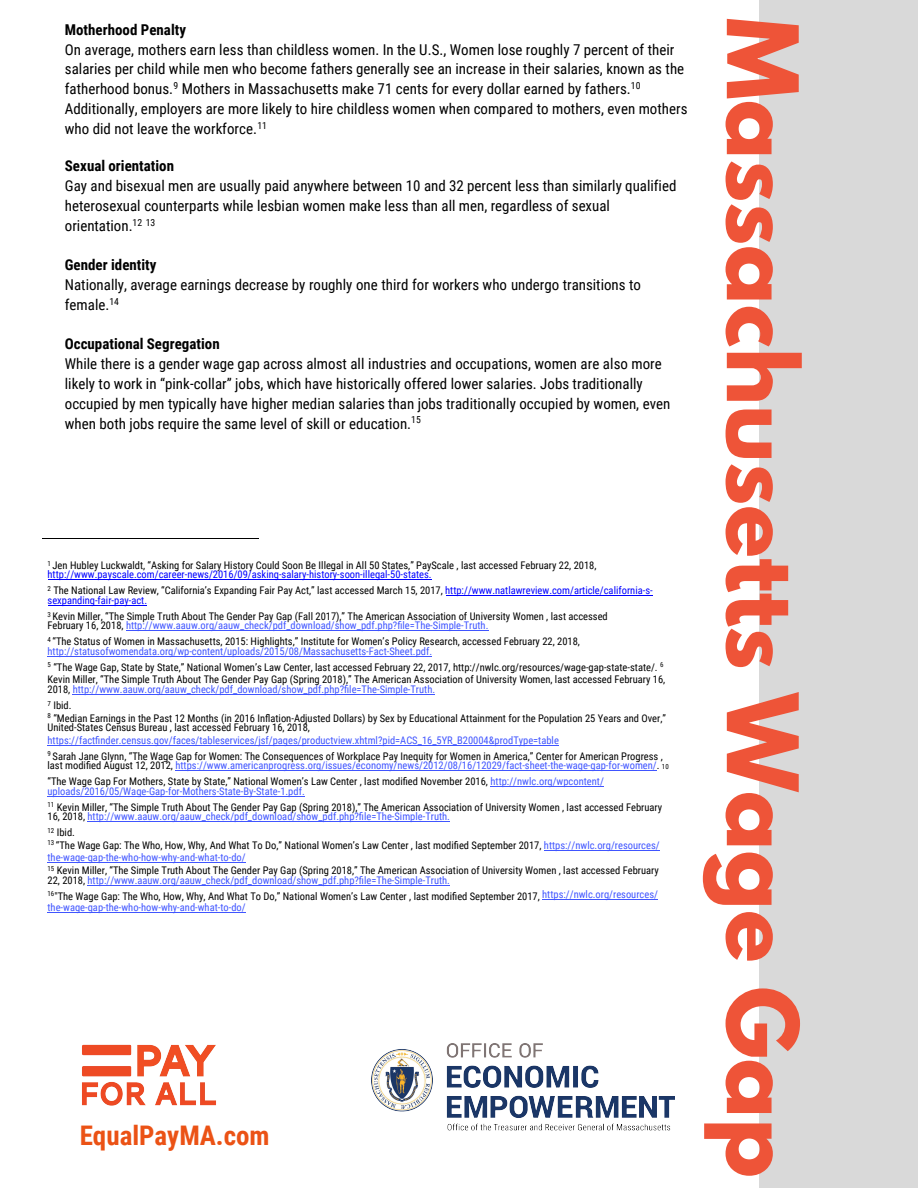
<style>
.page{position:relative;width:918px;height:1188px;background:#d9d9d9}
.page>*{position:absolute;margin:0;border:0;box-sizing:border-box;transform-origin:0 0}
.t1{font:700 87.15px "League Spartan";color:#ee5438}
.t2{font:700 27px "Roboto Condensed";color:#eb5215}
.t3{font:15px/19.8px "Roboto Condensed";color:#000}
.t4{font:700 15px "Roboto Condensed";color:#000}
.t5{font:10.5px/9.4px "Roboto Condensed";color:#000}
.t6{font:10.5px/15.9px "Roboto Condensed";color:#4055ff}
.s1{color:#00f}
.s2{color:#4055ff}
.s3{color:#000}
.s4{font-size:6.9px;color:#000}
</style>
<div class="page">
<div style="left:0;top:0;width:758px;height:1188px;background:#fff"></div>
<hr style="left:42px;top:538px;width:216px;height:1px;background:#000">
<img style="left:82px;top:1044px;width:134px;height:62px">
<img style="left:371px;top:1044px;width:304px;height:87px">
<hr style="left:48px;top:912px;width:198px;height:1px;background:#4055ff">
<hr style="left:542px;top:899px;width:116px;height:1px;background:#4055ff">
<hr style="left:88px;top:885px;width:362px;height:1px;background:#4055ff">
<hr style="left:48px;top:863px;width:198px;height:1px;background:#4055ff">
<hr style="left:544px;top:850px;width:116px;height:1px;background:#4055ff">
<hr style="left:88px;top:821px;width:362px;height:1px;background:#4055ff">
<hr style="left:48px;top:796px;width:257px;height:1px;background:#4055ff">
<hr style="left:491px;top:786px;width:113px;height:1px;background:#4055ff">
<hr style="left:175px;top:770px;width:482px;height:1px;background:#4055ff">
<hr style="left:48px;top:745px;width:511px;height:1px;background:#4055ff">
<hr style="left:73px;top:694px;width:362px;height:1px;background:#4055ff">
<hr style="left:48px;top:656px;width:384px;height:1px;background:#4055ff">
<hr style="left:126px;top:631px;width:362px;height:1px;background:#4055ff">
<hr style="left:48px;top:605px;width:99px;height:1px;background:#00f">
<hr style="left:446px;top:595px;width:206px;height:1px;background:#00f">
<hr style="left:48px;top:579px;width:383px;height:1px;background:#00f">
<h3 class="t4" style="left:65px;top:19px;width:123px">Motherhood Penalty</h3>
<p class="t3" style="left:65px;top:39px;width:624px">On average, mothers earn less than childless women. In the U.S., Women lose roughly 7 percent of their salaries per child while men who become fathers generally see an increase in their salaries, known as the fatherhood bonus.<sup>9</sup> Mothers in Massachusetts make 71 cents for every dollar earned by fathers.<sup>10<br></sup>Additionally, employers are more likely to hire childless women when compared to mothers, even mothers who did not leave the workforce.<sup>11</sup></p>
<h3 class="t4" style="left:65px;top:156px;width:111px">Sexual orientation</h3>
<h3 class="t3" style="left:65px;top:176px;width:613px">Gay and bisexual men are usually paid anywhere between 10 and 32 percent less than similarly qualified heterosexual counterparts while lesbian women make less than all men, regardless of sexual orientation.<sup>12</sup> <sup>13</sup></h3>
<h3 class="t4" style="left:65px;top:255px;width:93px">Gender identity</h3>
<h3 class="t3" style="left:65px;top:275px;width:578px">Nationally, average earnings decrease by roughly one third for workers who undergo transitions to female.<sup>14</sup></h3>
<h3 class="t4" style="left:65px;top:334px;width:156px">Occupational Segregation</h3>
<p class="t3" style="left:65px;top:354px;width:607px">While there is a gender wage gap across almost all industries and occupations, women are also more likely to work in “pink-collar” jobs, which have historically offered lower salaries. Jobs traditionally occupied by men typically have higher median salaries than jobs traditionally occupied by women, even when both jobs require the same level of skill or education.<sup>15</sup></p>
<p class="t5" style="left:48px;top:560px;width:550px"><sup>1</sup> Jen Hubley Luckwaldt, “Asking for Salary History Could Soon Be Illegal in All 50 States,” PayScale , last accessed February 22, 2018, <span class="s1">http://www.payscale.com/career-news/2016/09/asking-salary-history-soon-illegal-50-states.</span></p>
<p class="t5" style="left:48px;top:586px;width:607px"><sup>2</sup> The National Law Review, “California’s Expanding Fair Pay Act,” last accessed March 15, 2017, <span class="s1">http://www.natlawreview.com/article/california-s&shy;sexpanding-fair-pay-act.</span></p>
<p class="t5" style="left:48px;top:611px;width:562px"><sup>3</sup> Kevin Miller, “The Simple Truth About The Gender Pay Gap (Fall 2017),” The American Association of University Women , last accessed<br>February 16, 2018, <span class="s2">http://www.aauw.org/aauw_check/pdf_download/show_pdf.php?file=The-Simple-Truth.</span></p>
<p class="t5" style="left:48px;top:636px;width:534px"><sup>4</sup> “The Status of Women in Massachusetts, 2015: Highlights,” Institute for Women’s Policy Research, accessed February 22, 2018, <span class="s2">http://statusofwomendata.org/wp-content/uploads/2015/08/Massachusetts-Fact-Sheet.pdf.</span></p>
<p class="t5" style="left:48px;top:660px;width:619px;line-height:12.8px"><sup>5</sup> “The Wage Gap, State by State,” National Women’s Law Center, last accessed February 22, 2017, http://nwlc.org/resources/wage-gap-state-state/. <sup>6<br></sup>Kevin Miller, “The Simple Truth About The Gender Pay Gap (Spring 2018),” The American Association of University Women, last accessed February 16,</p>
<p class="t6" style="left:48px;top:681px;width:389px"><span class="s3">2018,</span> http://www.aauw.org/aauw_check/pdf_download/show_pdf.php?file=The-Simple-Truth.<br><sup>7</sup> <span class="s3">Ibid.</span></p>
<p class="t5" style="left:48px;top:713px;width:620px"><sup>8</sup> “Median Earnings in the Past 12 Months (in 2016 Inflation-Adjusted Dollars) by Sex by Educational Attainment for the Population 25 Years and Over,”<br>United-States Census Bureau , last accessed February 16, 2018,</p>
<p class="t5" style="left:48px;top:732px;width:617px;line-height:15.9px"><span class="s2">https://factfinder.census.gov/faces/tableservices/jsf/pages/productview.xhtml?pid=ACS_16_5YR_B20004&amp;prodType=table<br></span><sup>9</sup> Sarah Jane Glynn, “The Wage Gap for Women: The Consequences of Workplace Pay Inequity for Women in America,” Center for American Progress ,</p>
<p class="t6" style="left:48px;top:757px;width:623px"><span class="s3">last modified August 12, 2012,</span> https://www.americanprogress.org/issues/economy/news/2012/08/16/12029/fact-sheet-the-wage-gap-for-women/<span class="s3">.</span> <span class="s4">10 </span><span class="s3">“The Wage Gap For Mothers, State by State,” National Women’s Law Center , last modified November 2016,</span> http://nwlc.org/wpcontent/</p>
<p class="t5" style="left:48px;top:782px;width:616px;line-height:15.9px"><span class="s2">uploads/2016/05/Wage-Gap-for-Mothers-State-By-State-1.pdf.<br></span><sup>11</sup> Kevin Miller, “The Simple Truth About The Gender Pay Gap (Spring 2018),” The American Association of University Women , last accessed February</p>
<p class="t6" style="left:48px;top:808px;width:404px"><span class="s3">16, 2018,</span> http://www.aauw.org/aauw_check/pdf_download/show_pdf.php?file=The-Simple-Truth.<br><sup>12</sup> <span class="s3">Ibid.</span></p>
<p class="t5" style="left:48px;top:838px;width:614px;line-height:12.8px"><sup>13</sup> “The Wage Gap: The Who, How, Why, And What To Do,” National Women’s Law Center , last modified September 2017, <span class="s2">https://nwlc.org/resources/ the-wage-gap-the-who-how-why-and-what-to-do/<br></span><sup>15</sup> Kevin Miller, “The Simple Truth About The Gender Pay Gap (Spring 2018,” The American Association of University Women , last accessed February</p>
<p class="t6" style="left:48px;top:871px;width:612px"><span class="s3">22, 2018,</span> http://www.aauw.org/aauw_check/pdf_download/show_pdf.php?file=The-Simple-Truth.<br><sup>16</sup><span class="s3">"The Wage Gap: The Who, How, Why, And What To Do,” National Women’s Law Center , last modified September 2017,</span> https://nwlc.org/resources/</p>
<p class="t6" style="left:48px;top:898px;width:200px">the-wage-gap-the-who-how-why-and-what-to-do/</p>
<h2 class="t2" style="left:80px;top:1117px;width:191px">EqualPayMA.com</h2>
<h1 class="t1" style="left:805px;top:17px;width:1162px;rotate:90deg">Massachusetts Wage Gap</h1>
</div>
